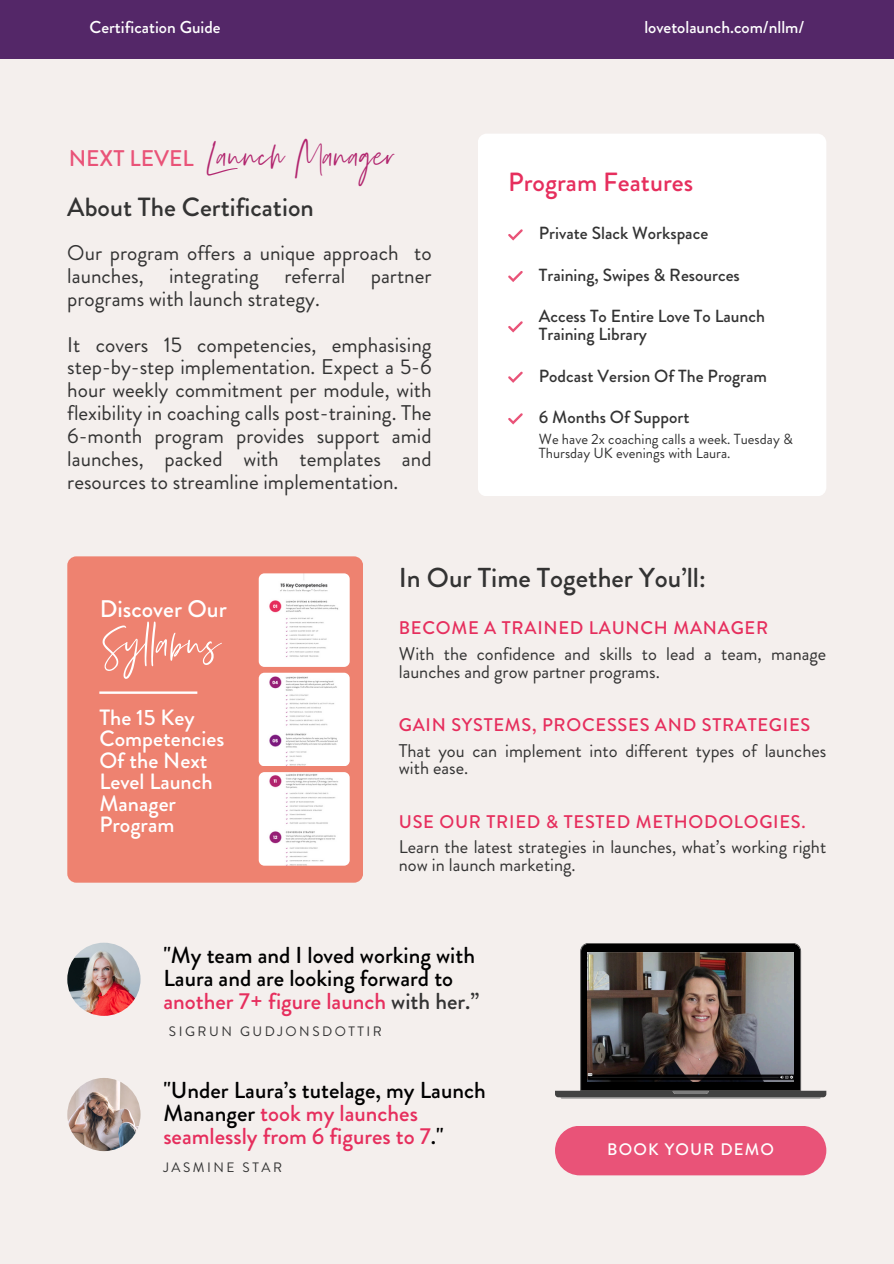
<style>
.page{position:relative;width:894px;height:1264px;background:#fff}
.page>*{position:absolute;margin:0;border:0;box-sizing:border-box;transform-origin:0 0}
.t1{font:52.8px "Silver South Script Alt";color:#fff}
.t2{font:41.55px "Silver South Script Alt";color:#b1246e}
.t3{font:500 27.3px "Brandon Grotesque";color:#333}
.t4{font:500 26.25px "Brandon Grotesque";color:#333}
.t5{font:500 26.25px "Brandon Grotesque";color:#e62e5d}
.t6{font:500 24px "Brandon Grotesque";color:#fff}
.t7{font:500 23.1px/22.6px "Brandon Grotesque";color:#000}
.t8{font:500 22.65px "Brandon Grotesque";color:#e95378}
.t9{font:500 22.05px/21.5px "Brandon Grotesque";color:#fff}
.t10{font:21.15px/23px "Brandon Grotesque";color:#333;text-align:justify}
.t11{font:18.3px/17.9px "Brandon Grotesque";color:#333}
.t12{font:500 18.3px "Brandon Grotesque";letter-spacing:.04em;color:#e62e5d}
.t13{font:500 17.55px/17.5px "Brandon Grotesque";color:#333}
.t14{font:500 17.25px "Brandon Grotesque";color:#fff}
.t15{font:500 16.65px "Brandon Grotesque";letter-spacing:.07em;color:#fff}
.t16{font:14.55px/14.2px "Brandon Grotesque";color:#333}
.t17{font:13.65px "Brandon Grotesque";letter-spacing:.185em;color:#333}
.s1{color:#e62e5d}
.s2{color:#333}
</style>
<div class="page">
<div style="left:0;top:0;width:893px;height:1263px;background:#f4efed"></div>
<div style="left:67px;top:556px;width:296px;height:326px;background:#ee8270;border-radius:9px"></div>
<img style="left:259px;top:573px;width:90px;height:93px;border-radius:6px">
<img style="left:259px;top:672px;width:90px;height:94px;border-radius:6px">
<img style="left:259px;top:772px;width:90px;height:93px;border-radius:6px">
<hr style="left:99px;top:691px;width:98px;height:3px;background:#fff">
<div style="left:0;top:0;width:893px;height:59px;background:#542768"></div>
<img style="left:67px;top:942px;width:73px;height:73px;border-radius:50%">
<img style="left:67px;top:1077px;width:73px;height:74px;border-radius:50%">
<div style="left:555px;top:1125px;width:271px;height:50px;background:#e95378;border-radius:25px"></div>
<svg style="left:555px;top:943px;width:271px;height:155px"></svg>
<img style="left:587px;top:952px;width:206px;height:129px">
<div style="left:477px;top:134px;width:349px;height:362px;background:#fff;border-radius:9px"></div>
<svg style="left:508px;top:229px;width:14px;height:11px"></svg>
<svg style="left:508px;top:271px;width:14px;height:11px"></svg>
<svg style="left:508px;top:321px;width:14px;height:11px"></svg>
<svg style="left:508px;top:371px;width:14px;height:12px"></svg>
<svg style="left:508px;top:413px;width:14px;height:11px"></svg>
<h5 class="t14" style="left:89px;top:15px;width:133px">Certification Guide</h5>
<p class="t14" style="left:644px;top:15px;width:161px">lovetolaunch.com/nllm/</p>
<p class="t8" style="left:69px;top:142px;width:126px">NEXT LEVEL</p>
<p class="t2" style="left:206px;top:131px;width:191px">Launch Manager</p>
<p class="t4" style="left:67px;top:189px;width:248px">About The Certification</p>
<p class="t10" style="left:67px;top:241px;width:366px">Our program offers a unique approach to launches, integrating referral partner programs with launch strategy.</p>
<p class="t10" style="left:67px;top:333px;width:366px">It covers 15 competencies, emphasising step-by-step implementation. Expect a 5-6 hour weekly commitment per module, with flexibility in coaching calls post-training. The 6-month program provides support amid launches, packed with templates and resources to streamline implementation.</p>
<h5 class="t5" style="left:508px;top:164px;width:186px">Program Features</h5>
<p class="t13" style="left:538px;top:224px;width:171px">Private Slack Workspace</p>
<p class="t13" style="left:538px;top:266px;width:202px">Training, Swipes &amp; Resources</p>
<p class="t13" style="left:538px;top:308px;width:228px">Access To Entire Love To Launch<br>Training Library</p>
<h3 class="t13" style="left:538px;top:367px;width:230px">Podcast Version Of The Program</h3>
<p class="t13" style="left:538px;top:408px;width:152px">6 Months Of Support</p>
<p class="t16" style="left:538px;top:431px;width:255px">We have 2x coaching calls a week. Tuesday &amp;<br>Thursday UK evenings with Laura.</p>
<h3 class="t6" style="left:100px;top:592px;width:129px">Discover Our</h3>
<h2 class="t1" style="left:99px;top:611px;width:123px">Syllabus</h2>
<h6 class="t9" style="left:99px;top:706px;width:126px">The 15 Key<br>Competencies<br>Of the Next<br>Level Launch<br>Manager<br>Program</h6>
<h6 class="t3" style="left:398px;top:558px;width:308px">In Our Time Together You’ll:</h6>
<p class="t12" style="left:398px;top:615px;width:371px">BECOME A TRAINED LAUNCH MANAGER</p>
<h3 class="t11" style="left:398px;top:645px;width:429px">With the confidence and skills to lead a team, manage launches and grow partner programs.</h3>
<p class="t12" style="left:398px;top:712px;width:413px">GAIN SYSTEMS, PROCESSES AND STRATEGIES</p>
<p class="t11" style="left:398px;top:741px;width:429px">That you can implement into different types of launches with ease.</p>
<p class="t12" style="left:398px;top:809px;width:408px">USE OUR TRIED &amp; TESTED METHODOLOGIES.</p>
<p class="t11" style="left:398px;top:838px;width:429px">Learn the latest strategies in launches, what’s working right now in launch marketing.</p>
<p class="t7" style="left:163px;top:944px;width:317px">"My team and I loved working with<br>Laura and are looking forward to <span class="s1">another 7+ figure launch</span> <span class="s2">with her.”</span></p>
<p class="t17" style="left:169px;top:1021px;width:214px">SIGRUN GUDJONSDOTTIR</p>
<p class="t7" style="left:163px;top:1079px;width:324px">"Under Laura’s tutelage, my Launch<br>Mananger <span class="s1">took my launches seamlessly from 6 figures to 7</span>."</p>
<h5 class="t17" style="left:163px;top:1157px;width:120px">JASMINE STAR</h5>
<h1 class="t15" style="left:607px;top:1137px;width:168px">BOOK YOUR DEMO</h1>
</div>
